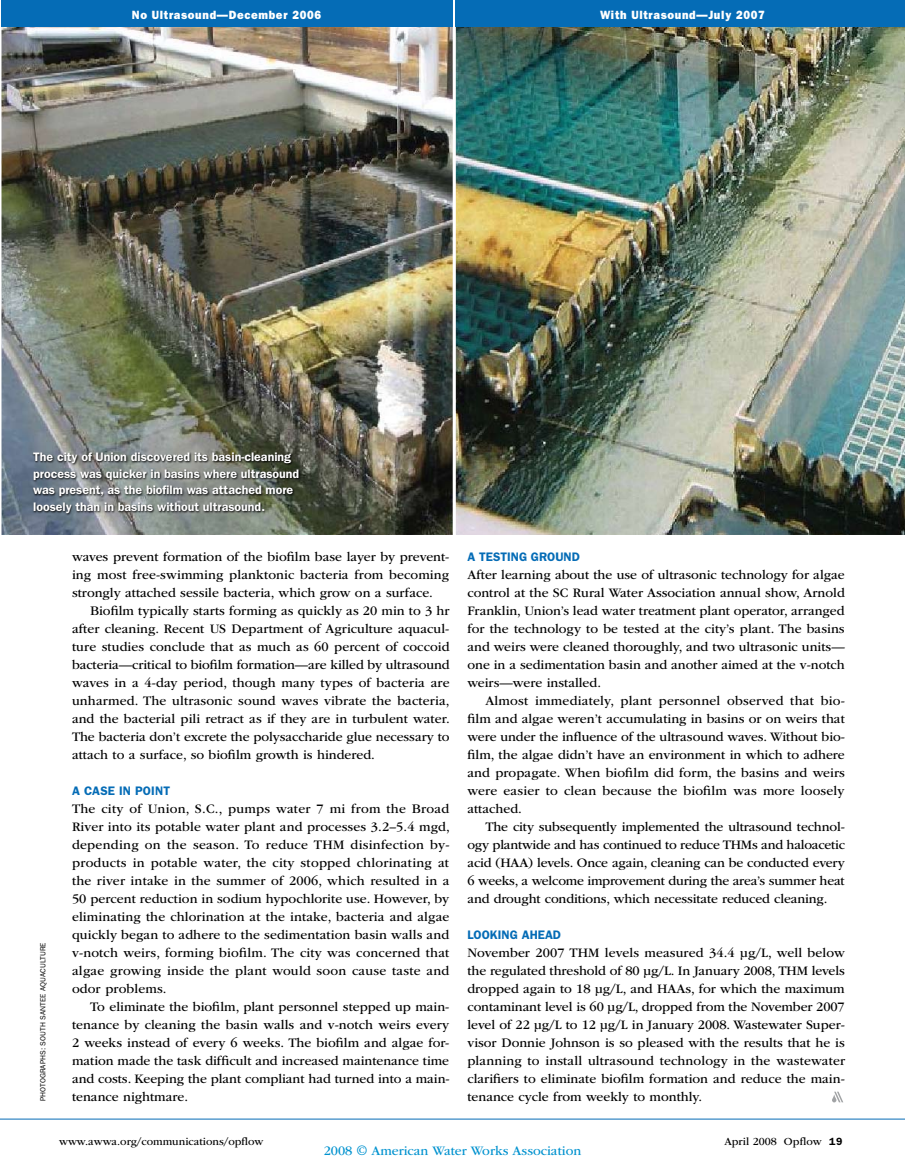
<style>
.page{position:relative;width:905px;height:1175px;background:#fff}
.page>*{position:absolute;margin:0;border:0;box-sizing:border-box;transform-origin:0 0}
.t1{font:13.5px/18px "ITC Garamond Std";color:#000;text-align:justify}
.t2{font:13.5px "ITC Garamond Std";color:#0092cf}
.t3{font:600 12.3px/16.5px "ITC Franklin Gothic Std";color:#fff}
.t4{font:600 12.3px "ITC Franklin Gothic Std";letter-spacing:.01em;color:#056cb6}
.t5{font:12px "ITC Franklin Gothic Std Hvy";letter-spacing:.06em;color:#fff;scale:.93 1}
.t6{font:11.25px "ITC Garamond Std";color:#000}
.t7{font:7.5px "ITC Franklin Gothic Std";letter-spacing:.01em;color:#000}
.s1{font-family:"ITC Franklin Gothic Std";font-weight:600;font-size:10.5px}
</style>
<div class="page">
<hr style="left:0;top:1118px;width:904px;height:1px;background:#056cb6">
<svg style="left:832px;top:1091px;width:11px;height:11px"></svg>
<img style="left:1px;top:0;width:452px;height:535px">
<img style="left:455px;top:0;width:449px;height:535px">
<svg style="left:32px;top:452px;width:293px;height:83px;background:#666c69"></svg>
<div style="left:2px;top:0;width:451px;height:26px;background:#056cb6"></div>
<div style="left:456px;top:0;width:448px;height:26px;background:#056cb6"></div>
<p class="t5" style="left:132px;top:8px;width:205px">No Ultrasound—December 2006</p>
<p class="t5" style="left:600px;top:8px;width:179px">With Ultrasound—July 2007</p>
<p class="t3" style="left:33px;top:449px;width:268px">The city of Union discovered its basin-cleaning process was quicker in basins where ultrasound was present, as the biofilm was attached more loosely than in basins without ultrasound.</p>
<p class="t7" style="left:39px;top:1101px;width:161px;rotate:-90deg">Photographs: south santee aquaculture</p>
<p class="t1" style="left:72px;top:548px;width:379px">waves prevent formation of the biofilm base layer by prevent&shy;ing most free-swimming planktonic bacteria from becoming strongly attached sessile bacteria, which grow on a surface.</p>
<p class="t1" style="left:72px;top:602px;width:379px;text-indent:18px">Biofilm typically starts forming as quickly as 20 min to 3 hr after cleaning. Recent US Department of Agriculture aquacul&shy;ture studies conclude that as much as 60 percent of coccoid bacteria—critical to biofilm formation—are killed by ultrasound waves in a 4-day period, though many types of bacteria are unharmed. The ultrasonic sound waves vibrate the bacteria, and the bacterial pili retract as if they are in turbulent water.<br>The bacteria don’t excrete the polysaccharide glue necessary to attach to a surface, so biofilm growth is hindered.</p>
<p class="t4" style="left:72px;top:784px;width:99px">A case in point</p>
<p class="t1" style="left:72px;top:800px;width:379px">The city of Union, S.C., pumps water 7 mi from the Broad River into its potable water plant and processes 3.2–5.4 mgd, depending on the season. To reduce THM disinfection by&shy;products in potable water, the city stopped chlorinating at the river intake in the summer of 2006, which resulted in a 50 percent reduction in sodium hypochlorite use. However, by eliminating the chlorination at the intake, bacteria and algae quickly began to adhere to the sedimentation basin walls and v-notch weirs, forming biofilm. The city was concerned that algae growing inside the plant would soon cause taste and odor problems.</p>
<p class="t1" style="left:72px;top:998px;width:379px;text-indent:18px">To eliminate the biofilm, plant personnel stepped up main&shy;tenance by cleaning the basin walls and v-notch weirs every 2 weeks instead of every 6 weeks. The biofilm and algae for&shy;mation made the task difficult and increased maintenance time and costs. Keeping the plant compliant had turned into a main&shy;tenance nightmare.</p>
<p class="t4" style="left:467px;top:550px;width:20px">A TEST</p>
<p class="t4" style="left:507px;top:550px;width:33px">ING GRO</p>
<p class="t4" style="left:555px;top:550px;width:17px">UND</p>
<p class="t1" style="left:467px;top:566px;width:379px">After learning about the use of ultrasonic technology for algae control at the SC Rural Water Association annual show, Arnold Franklin, Union’s lead water treatment plant operator, arranged for the technology to be tested at the city’s plant. The basins and weirs were cleaned thoroughly, and two ultrasonic units— one in a sedimentation basin and another aimed at the v-notch weirs—were installed.</p>
<p class="t1" style="left:467px;top:692px;width:379px;text-indent:18px">Almost immediately, plant personnel observed that bio&shy;film and algae weren’t accumulating in basins or on weirs that were under the influence of the ultrasound waves. Without bio&shy;film, the algae didn’t have an environment in which to adhere and propagate. When biofilm did form, the basins and weirs were easier to clean because the biofilm was more loosely attached.</p>
<p class="t1" style="left:467px;top:818px;width:379px;text-indent:18px">The city subsequently implemented the ultrasound technol&shy;ogy plantwide and has continued to reduce THMs and haloacetic acid (HAA) levels. Once again, cleaning can be conducted every 6 weeks, a welcome improvement during the area’s summer heat and drought conditions, which necessitate reduced cleaning.</p>
<p class="t4" style="left:467px;top:928px;width:79px">LOOKING AHEAD</p>
<p class="t1" style="left:467px;top:944px;width:379px">November 2007 THM levels measured 34.4 μg/L, well below the regulated threshold of 80 μg/L. In January 2008, THM levels dropped again to 18 μg/L, and HAAs, for which the maximum contaminant level is 60 μg/L, dropped from the November 2007 level of 22 μg/L to 12 μg/L in January 2008. Wastewater Super&shy;visor Donnie Johnson is so pleased with the results that he is planning to install ultrasound technology in the wastewater clarifiers to eliminate biofilm formation and reduce the main&shy;tenance cycle from weekly to monthly.</p>
<p class="t6" style="left:59px;top:1135px;width:206px">www.awwa.org/communications/opflow</p>
<p class="t6" style="left:724px;top:1135px;width:119px">April 2008 Opflow <span class="s1">19</span></p>
<p class="t2" style="left:324px;top:1143px;width:259px">2008 © American Water Works Association</p>
</div>
